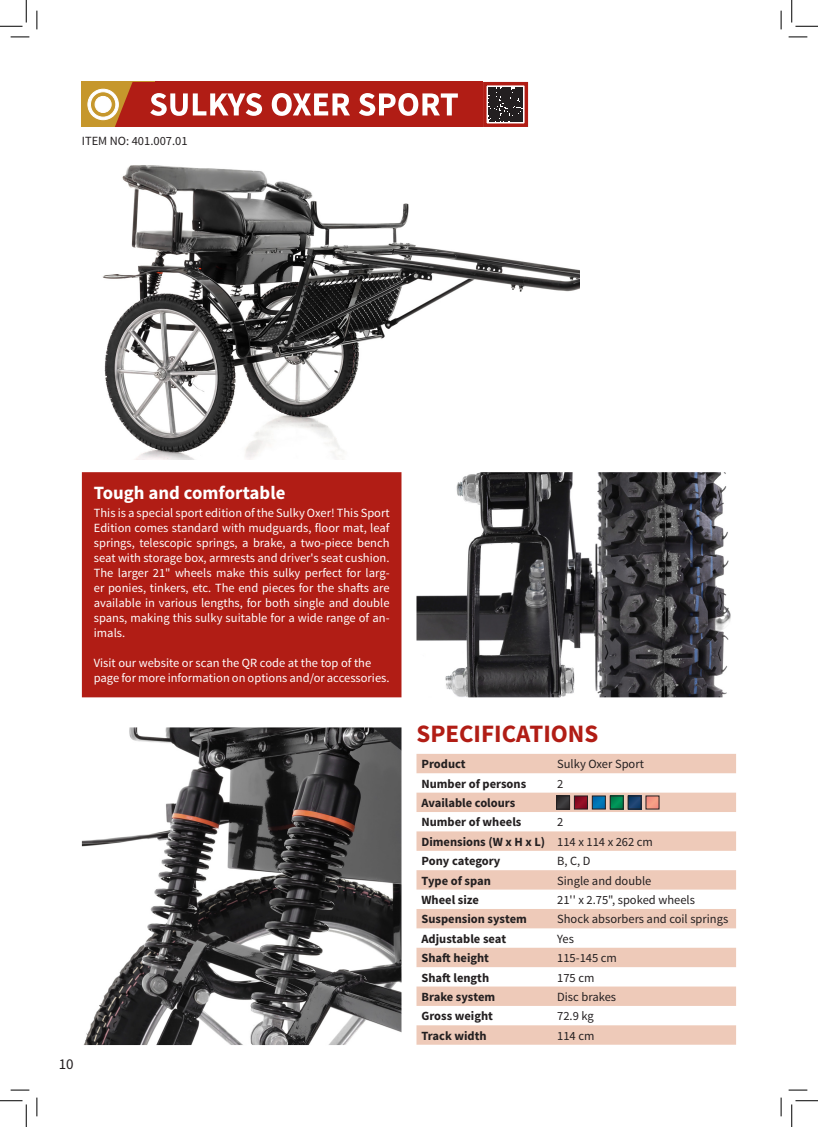
<style>
.page{position:relative;width:818px;height:1127px;background:#fff}
.page>*{position:absolute;margin:0;border:0;box-sizing:border-box;transform-origin:0 0}
.t1{font:700 25px "Source Sans Pro";color:#b11d15}
.t2{font:700 18.75px "Source Sans Pro";color:#fff}
.t3{font:15px "Source Sans Pro";color:#231f20}
.t4{font:12.5px/15px "Source Sans Pro";color:#fff;text-align:justify}
.t5{font:700 12.5px "Source Sans Pro";color:#231f20}
.t6{font:12.5px "Source Sans Pro";color:#231f20}
</style>
<div class="page">
<img style="left:102px;top:165px;width:478px;height:295px">
<div style="left:82px;top:472px;width:319px;height:225px;background:#b11d15"></div>
<img style="left:82px;top:727px;width:319px;height:317px">
<img style="left:416px;top:472px;width:315px;height:225px">
<div style="left:115px;top:82px;width:368px;height:45px;background:#b11d15"></div>
<div style="left:82px;top:82px;width:73px;height:45px;background:#c6972c"></div>
<svg style="left:88px;top:82px;width:370px;height:45px"></svg>
<svg style="left:489px;top:88px;width:33px;height:33px"></svg>
<div style="left:483px;top:82px;width:45px;height:45px;border:3px solid #b11d15"></div>
<svg style="left:416px;top:754px;width:320px;height:290px;fill:#eecab9"></svg>
<div style="left:556px;top:795px;width:14px;height:14px;border:1px solid #231f20"></div>
<div style="left:574px;top:795px;width:13px;height:14px;border:1px solid #231f20"></div>
<div style="left:592px;top:795px;width:13px;height:14px;border:1px solid #231f20"></div>
<div style="left:610px;top:795px;width:13px;height:14px;border:1px solid #231f20"></div>
<div style="left:628px;top:795px;width:13px;height:14px;border:1px solid #231f20"></div>
<svg style="left:556px;top:795px;width:101px;height:13px"></svg>
<svg style="left:11px;top:36px;width:18px;height:2px"></svg>
<svg style="left:788px;top:36px;width:19px;height:2px"></svg>
<svg style="left:11px;top:1089px;width:18px;height:1px"></svg>
<svg style="left:788px;top:1089px;width:19px;height:1px"></svg>
<svg style="left:36px;top:11px;width:2px;height:18px"></svg>
<svg style="left:36px;top:1097px;width:2px;height:18px"></svg>
<svg style="left:780px;top:11px;width:2px;height:18px"></svg>
<svg style="left:780px;top:1097px;width:2px;height:18px"></svg>
<svg style="left:0;top:0;width:27px;height:27px"></svg>
<svg style="left:0;top:1100px;width:27px;height:26px"></svg>
<svg style="left:791px;top:0;width:27px;height:27px"></svg>
<svg style="left:791px;top:1100px;width:27px;height:26px"></svg>
<p class="t6" style="left:82px;top:133px;width:107px">ITEM NO: 401.007.01</p>
<p class="t2" style="left:94px;top:480px;width:193px">Tough and comfortable</p>
<p class="t4" style="left:94px;top:505px;width:297px">This is a special sport edition of the Sulky Oxer! This Sport Edition comes standard with mudguards, floor mat, leaf springs, telescopic springs, a brake, a two-piece bench seat with storage box, armrests and driver's seat cushion.<br>The larger 21" wheels make this sulky perfect for larg&shy;er ponies, tinkers, etc. The end pieces for the shafts are available in various lengths, for both single and double spans, making this sulky suitable for a wide range of an&shy;imals.</p>
<p class="t4" style="left:94px;top:655px;width:279px">Visit our website or scan the QR code at the top of the</p>
<p class="t4" style="left:94px;top:670px;width:297px">page for more information on options and/or accessories.</p>
<p class="t3" style="left:59px;top:1054px;width:16px">10</p>
<p class="t1" style="left:416px;top:718px;width:183px">SPECIFICATIONS</p>
<p class="t5" style="left:421px;top:755px;width:46px">Product</p>
<p class="t6" style="left:557px;top:756px;width:88px">Sulky Oxer Sport</p>
<p class="t5" style="left:421px;top:775px;width:106px">Number of persons</p>
<p class="t6" style="left:557px;top:775px;width:8px">2</p>
<p class="t5" style="left:421px;top:794px;width:95px">Available colours</p>
<p class="t5" style="left:421px;top:814px;width:101px">Number of wheels</p>
<p class="t6" style="left:557px;top:814px;width:8px">2</p>
<p class="t5" style="left:421px;top:833px;width:125px">Dimensions (W x H x L)</p>
<p class="t6" style="left:557px;top:833px;width:97px">114 x 114 x 262 cm</p>
<p class="t5" style="left:421px;top:852px;width:80px">Pony category</p>
<p class="t6" style="left:557px;top:853px;width:35px">B, C, D</p>
<p class="t5" style="left:421px;top:872px;width:71px">Type of span</p>
<p class="t6" style="left:557px;top:872px;width:96px">Single and double</p>
<p class="t5" style="left:421px;top:891px;width:59px">Wheel size</p>
<p class="t6" style="left:557px;top:891px;width:139px">21'' x 2.75", spoked wheels</p>
<p class="t5" style="left:421px;top:910px;width:107px">Suspension system</p>
<p class="t6" style="left:557px;top:911px;width:173px">Shock absorbers and coil springs</p>
<p class="t5" style="left:421px;top:930px;width:86px">Adjustable seat</p>
<p class="t6" style="left:557px;top:930px;width:18px">Yes</p>
<p class="t5" style="left:421px;top:949px;width:69px">Shaft height</p>
<p class="t6" style="left:557px;top:950px;width:61px">115-145 cm</p>
<p class="t5" style="left:421px;top:969px;width:69px">Shaft length</p>
<p class="t6" style="left:557px;top:969px;width:39px">175 cm</p>
<p class="t5" style="left:421px;top:988px;width:75px">Brake system</p>
<p class="t6" style="left:557px;top:988px;width:60px">Disc brakes</p>
<p class="t5" style="left:421px;top:1007px;width:73px">Gross weight</p>
<p class="t6" style="left:557px;top:1008px;width:38px">72.9 kg</p>
<p class="t5" style="left:421px;top:1027px;width:67px">Track width</p>
<p class="t6" style="left:557px;top:1027px;width:39px">114 cm</p>
</div>
